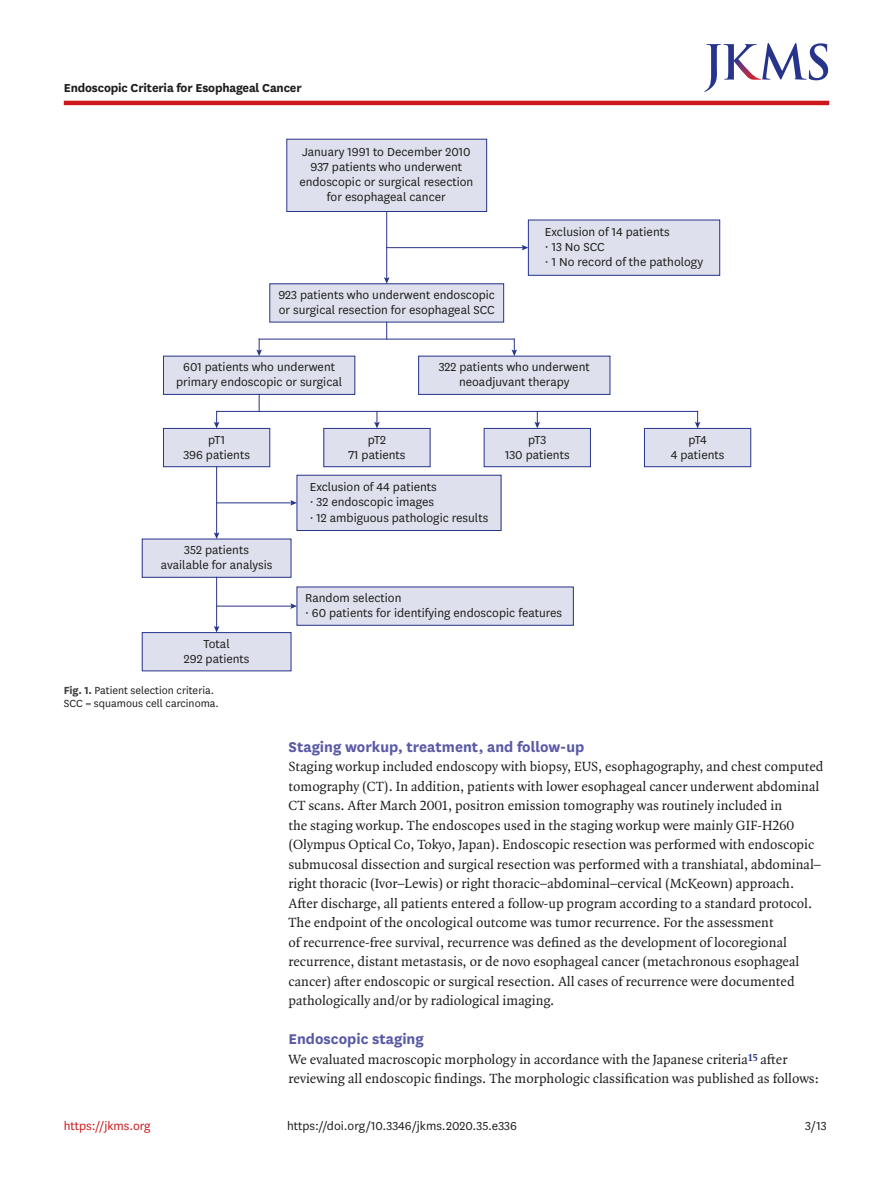
<style>
.page{position:relative;width:893px;height:1191px;background:#fff}
.page>*{position:absolute;margin:0;border:0;box-sizing:border-box;transform-origin:0 0}
.body_title2{font:700 16.5px "National";color:#5a5ba5}
.body_p_first{font:14.25px/19.5px "Quadraat OT";color:#1d1d1b}
.doi_running_footer{font:13.5px/15px "National";color:#1d1d1b;text-align:center}
.alt-title-type{font:700 13.5px "National";letter-spacing:-.01em;color:#1d1d1b}
.t1{font:13.5px "National";color:#cd171a}
.fig_caption{font:12px/13.5px "National";color:#1d1d1b}
.s1{font-weight:700;color:#3d3d3c}
</style>
<div class="page">
<hr style="left:64px;top:101px;width:765px;height:4px;background:#cd171a">
<svg style="left:704px;top:43px;width:124px;height:49px"></svg>
<div style="left:528px;top:220px;width:192px;height:55px;background:#dee0ed"></div>
<div style="left:528px;top:220px;width:192px;height:56px;border:1px solid #27348b"></div>
<hr style="left:386px;top:211px;width:1px;height:68px;background:#27348b">
<svg style="left:384px;top:277px;width:5px;height:6px"></svg>
<div style="left:270px;top:284px;width:234px;height:38px;background:#dee0ed"></div>
<div style="left:269px;top:283px;width:235px;height:39px;border:1px solid #27348b"></div>
<div style="left:163px;top:356px;width:192px;height:38px;background:#dee0ed"></div>
<div style="left:163px;top:356px;width:192px;height:39px;border:1px solid #27348b"></div>
<div style="left:142px;top:539px;width:149px;height:38px;background:#dee0ed"></div>
<div style="left:163px;top:428px;width:107px;height:39px;background:#dee0ed"></div>
<div style="left:163px;top:428px;width:107px;height:39px;border:1px solid #27348b"></div>
<div style="left:324px;top:428px;width:106px;height:39px;background:#dee0ed"></div>
<div style="left:323px;top:428px;width:107px;height:39px;border:1px solid #27348b"></div>
<div style="left:484px;top:428px;width:106px;height:39px;background:#dee0ed"></div>
<div style="left:484px;top:428px;width:107px;height:39px;border:1px solid #27348b"></div>
<div style="left:644px;top:428px;width:107px;height:39px;background:#dee0ed"></div>
<div style="left:644px;top:428px;width:107px;height:39px;border:1px solid #27348b"></div>
<div style="left:419px;top:356px;width:191px;height:38px;background:#dee0ed"></div>
<div style="left:418px;top:356px;width:192px;height:39px;border:1px solid #27348b"></div>
<div style="left:287px;top:139px;width:200px;height:72px;background:#dee0ed"></div>
<div style="left:286px;top:139px;width:201px;height:73px;border:1px solid #27348b"></div>
<hr style="left:387px;top:247px;width:137px;height:1px;background:#27348b">
<svg style="left:522px;top:245px;width:6px;height:5px"></svg>
<div style="left:297px;top:475px;width:204px;height:55px;background:#dee0ed"></div>
<div style="left:297px;top:475px;width:204px;height:56px;border:1px solid #27348b"></div>
<hr style="left:216px;top:467px;width:1px;height:67px;background:#27348b">
<svg style="left:214px;top:532px;width:5px;height:7px"></svg>
<div style="left:142px;top:632px;width:149px;height:39px;background:#dee0ed"></div>
<div style="left:142px;top:632px;width:149px;height:39px;border:1px solid #27348b"></div>
<hr style="left:216px;top:577px;width:1px;height:51px;background:#27348b">
<svg style="left:214px;top:626px;width:5px;height:6px"></svg>
<hr style="left:217px;top:502px;width:75px;height:1px;background:#27348b">
<svg style="left:290px;top:500px;width:7px;height:5px"></svg>
<div style="left:297px;top:587px;width:276px;height:38px;background:#dee0ed"></div>
<hr style="left:217px;top:606px;width:75px;height:1px;background:#27348b">
<svg style="left:290px;top:603px;width:7px;height:6px"></svg>
<svg style="left:256px;top:339px;width:6px;height:17px"></svg>
<svg style="left:386px;top:322px;width:1px;height:17px"></svg>
<svg style="left:511px;top:339px;width:6px;height:17px"></svg>
<hr style="left:259px;top:339px;width:255px;height:1px;background:#27348b">
<svg style="left:214px;top:411px;width:5px;height:17px"></svg>
<svg style="left:259px;top:394px;width:1px;height:17px"></svg>
<svg style="left:374px;top:412px;width:6px;height:16px"></svg>
<svg style="left:534px;top:412px;width:6px;height:16px"></svg>
<svg style="left:695px;top:411px;width:5px;height:17px"></svg>
<hr style="left:217px;top:411px;width:481px;height:1px;background:#27348b">
<p class="alt-title-type" style="left:64px;top:78px;width:239px">Endoscopic Criteria for Esophageal Cancer</p>
<p class="doi_running_footer" style="left:299px;top:144px;width:176px">January 1991 to December 2010<br>937 patients who underwent endoscopic or surgical resection for esophageal cancer</p>
<p class="doi_running_footer" style="left:278px;top:287px;width:218px;text-align:left">923 patients who underwent endoscopic or surgical resection for esophageal SCC</p>
<p class="doi_running_footer" style="left:545px;top:224px;width:160px;text-align:left">Exclusion of 14 patients<br>· 13 No SCC<br>· 1 No record of the pathology</p>
<p class="doi_running_footer" style="left:176px;top:359px;width:168px">601 patients who underwent primary endoscopic or surgical</p>
<p class="doi_running_footer" style="left:439px;top:359px;width:152px">322 patients who underwent neoadjuvant therapy</p>
<p class="doi_running_footer" style="left:183px;top:431px;width:68px">pT1<br>396 patients</p>
<p class="doi_running_footer" style="left:348px;top:431px;width:59px">pT2<br>71 patients</p>
<p class="doi_running_footer" style="left:505px;top:431px;width:66px">pT3<br>130 patients</p>
<p class="doi_running_footer" style="left:671px;top:431px;width:55px">pT4<br>4 patients</p>
<p class="doi_running_footer" style="left:161px;top:542px;width:113px">352 patients available for analysis</p>
<p class="doi_running_footer" style="left:184px;top:635px;width:67px">Total<br>292 patients</p>
<p class="fig_caption" style="left:64px;top:683px;width:157px"><span class="s1">Fig. 1.</span> Patient selection criteria.<br>SCC = squamous cell carcinoma.</p>
<p class="doi_running_footer" style="left:310px;top:479px;width:180px;text-align:left">Exclusion of 44 patients<br>· 32 endoscopic images<br>· 12 ambiguous pathologic results</p>
<p class="doi_running_footer" style="left:305px;top:590px;width:259px;text-align:left">Random selection<br>· 60 patients for identifying endoscopic features</p>
<p class="body_title2" style="left:289px;top:735px;width:297px">Staging workup, treatment, and follow-up</p>
<p class="body_p_first" style="left:289px;top:757px;width:536px">Staging workup included endoscopy with biopsy, EUS, esophagography, and chest computed tomography (CT). In addition, patients with lower esophageal cancer underwent abdominal CT scans. After March 2001, positron emission tomography was routinely included in<br>the staging workup. The endoscopes used in the staging workup were mainly GIF-H260 (Olympus Optical Co, Tokyo, Japan). Endoscopic resection was performed with endoscopic submucosal dissection and surgical resection was performed with a transhiatal, abdominal– right thoracic (Ivor–Lewis) or right thoracic–abdominal–cervical (McKeown) approach.<br>After discharge, all patients entered a follow-up program according to a standard protocol.<br>The endpoint of the oncological outcome was tumor recurrence. For the assessment<br>of recurrence-free survival, recurrence was defined as the development of locoregional recurrence, distant metastasis, or de novo esophageal cancer (metachronous esophageal cancer) after endoscopic or surgical resection. All cases of recurrence were documented pathologically and/or by radiological imaging.</p>
<p class="body_title2" style="left:289px;top:1027px;width:137px">Endoscopic staging</p>
<p class="body_p_first" style="left:289px;top:1049px;width:532px">We evaluated macroscopic morphology in accordance with the Japanese criteria<sup>15</sup> after reviewing all endoscopic findings. The morphologic classification was published as follows:</p>
<p class="t1" style="left:64px;top:1116px;width:88px">https://jkms.org</p>
<p class="doi_running_footer" style="left:287px;top:1117px;width:231px">https://doi.org/10.3346/jkms.2020.35.e336</p>
<p class="doi_running_footer" style="left:805px;top:1117px;width:23px">3/13</p>
</div>
